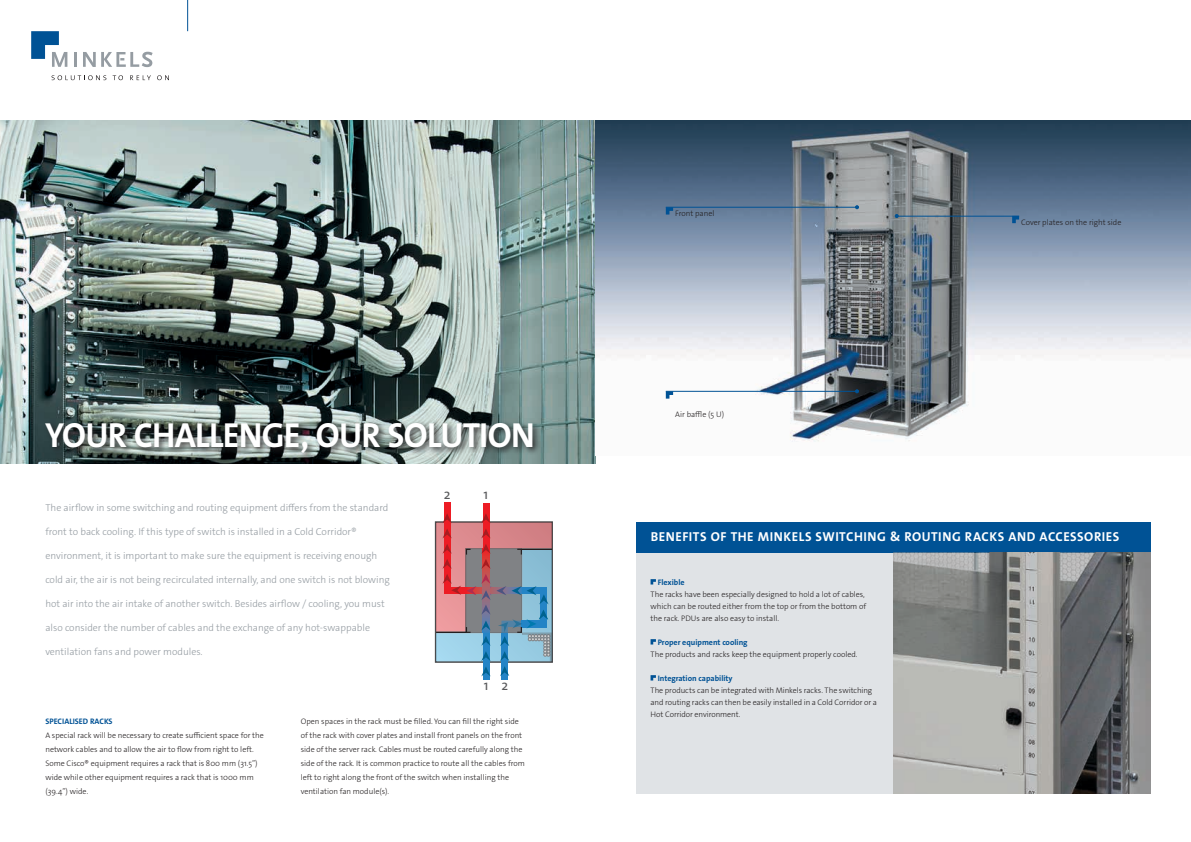
<style>
.page{position:relative;width:1191px;height:842px;background:#fff}
.page>*{position:absolute;margin:0;border:0;box-sizing:border-box;transform-origin:0 0}
.t1{font:700 35px "The Sans Os F";letter-spacing:-.02em;color:#fff}
.t2{font:14px "The Sans Os F";color:#58595b}
.t3{font:700 13px "The Sans Os F";letter-spacing:.04em;color:#fff}
.t4{font:300 10px "The Sans Os F";color:#959ca2}
.t5{font:300 8px/14px "The Sans Os F";color:#231f20}
.t6{font:700 8px "The Sans Os F";color:#005295}
</style>
<div class="page">
<svg style="left:31px;top:31px;width:36px;height:36px"></svg>
<hr style="left:74px;top:52px;width:3px;height:15px;background:#959ca2">
<svg style="left:83px;top:52px;width:70px;height:15px"></svg>
<svg style="left:52px;top:75px;width:54px;height:5px"></svg>
<svg style="left:113px;top:75px;width:10px;height:5px"></svg>
<svg style="left:130px;top:75px;width:21px;height:5px"></svg>
<svg style="left:157px;top:75px;width:12px;height:5px"></svg>
<hr style="left:187px;top:0;width:1px;height:31px;background:#005295">
<img style="left:0;top:120px;width:595px;height:344px">
<img style="left:595px;top:120px;width:596px;height:322px">
<div style="left:636px;top:552px;width:514px;height:241px;background:#e0e3e6"></div>
<div style="left:636px;top:522px;width:514px;height:30px;background:#005295"></div>
<svg style="left:650px;top:579px;width:6px;height:5px"></svg>
<svg style="left:650px;top:639px;width:6px;height:5px"></svg>
<svg style="left:650px;top:675px;width:6px;height:5px"></svg>
<div style="left:501px;top:633px;width:7px;height:47px;background:#2484c6"></div>
<div style="left:444px;top:503px;width:6px;height:84px;background:#ed1c24"></div>
<div style="left:483px;top:633px;width:6px;height:47px;background:#2484c6"></div>
<div style="left:483px;top:503px;width:6px;height:46px;background:#ed1c24"></div>
<svg style="left:435px;top:513px;width:117px;height:163px"></svg>
<div style="left:43px;top:419px;width:498px;height:42px;background:#231f20;opacity:.9"></div>
<img style="left:893px;top:552px;width:257px;height:241px">
<hr style="left:666px;top:391px;width:191px;height:1px;background:#005295">
<svg style="left:666px;top:391px;width:7px;height:8px"></svg>
<hr style="left:666px;top:207px;width:191px;height:1px;background:#005295">
<svg style="left:666px;top:208px;width:7px;height:7px"></svg>
<hr style="left:896px;top:216px;width:123px;height:1px;background:#005295">
<svg style="left:1012px;top:217px;width:7px;height:6px"></svg>
<h1 class="t1" style="left:45px;top:412px;width:491px">YOUR CHALLENGE, OUR SOLUTION</h1>
<p class="t4" style="left:45px;top:501px;width:344px">The airflow in some switching and routing equipment differs from the standard</p>
<p class="t4" style="left:45px;top:525px;width:313px">front to back cooling. If this type of switch is installed in a Cold Corridor®</p>
<p class="t4" style="left:45px;top:549px;width:333px">environment, it is important to make sure the equipment is receiving enough</p>
<p class="t4" style="left:45px;top:573px;width:346px">cold air, the air is not being recirculated internally, and one switch is not blowing</p>
<p class="t4" style="left:45px;top:597px;width:341px">hot air into the air intake of another switch. Besides airflow / cooling, you must</p>
<p class="t4" style="left:45px;top:621px;width:326px">also consider the number of cables and the exchange of any hot-swappable</p>
<p class="t4" style="left:45px;top:645px;width:159px">ventilation fans and power modules.</p>
<h2 class="t2" style="left:444px;top:486px;width:8px">2</h2>
<h2 class="t2" style="left:483px;top:486px;width:6px">1</h2>
<h2 class="t2" style="left:484px;top:676px;width:6px">1</h2>
<h2 class="t2" style="left:501px;top:676px;width:8px">2</h2>
<p class="t6" style="left:45px;top:717px;width:69px">SPECIALISED RACKS</p>
<p class="t5" style="left:45px;top:729px;width:220px">A special rack will be necessary to create sufficient space for the network cables and to allow the air to flow from right to left.<br>Some Cisco® equipment requires a rack that is 800 mm (31.5”) wide while other equipment requires a rack that is 1000 mm (39.4”) wide.</p>
<p class="t5" style="left:301px;top:715px;width:226px">Open spaces in the rack must be filled. You can fill the right side of the rack with cover plates and install front panels on the front side of the server rack. Cables must be routed carefully along the side of the rack. It is common practice to route all the cables from left to right along the front of the switch when installing the ventilation fan module(s).</p>
<p class="t5" style="left:675px;top:207px;width:41px">Front panel</p>
<p class="t5" style="left:675px;top:407px;width:50px">Air baffle (5 U)</p>
<p class="t5" style="left:1021px;top:215px;width:102px">Cover plates on the right side</p>
<h3 class="t3" style="left:650px;top:528px;width:470px">BENEFITS OF THE MINKELS SWITCHING &amp; ROUTING RACKS AND ACCESSORIES</h3>
<p class="t6" style="left:657px;top:577px;width:28px">Flexible</p>
<p class="t5" style="left:650px;top:588px;width:217px;line-height:12px">The racks have been especially designed to hold a lot of cables, which can be routed either from the top or from the bottom of the rack. PDUs are also easy to install.</p>
<p class="t6" style="left:657px;top:637px;width:91px">Proper equipment cooling</p>
<p class="t5" style="left:650px;top:647px;width:208px">The products and racks keep the equipment properly cooled.</p>
<p class="t6" style="left:657px;top:673px;width:76px">Integration capability</p>
<p class="t5" style="left:650px;top:684px;width:228px;line-height:12px">The products can be integrated with Minkels racks. The switching and routing racks can then be easily installed in a Cold Corridor or a<br>Hot Corridor environment.</p>
</div>
